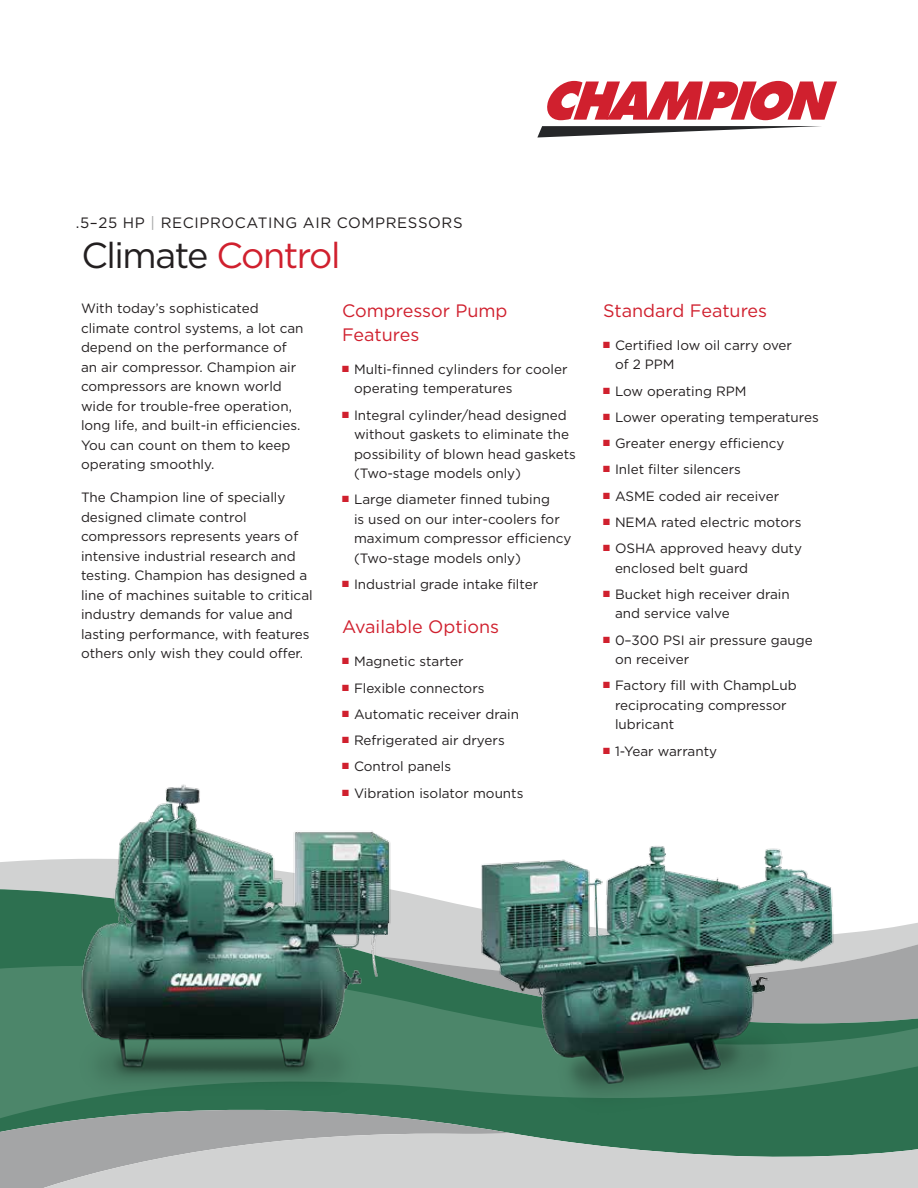
<style>
.page{position:relative;width:918px;height:1188px;background:#fff}
.page>*{position:absolute;margin:0;border:0;box-sizing:border-box;transform-origin:0 0}
.t1{font:36px "Gotham";letter-spacing:-.04em;color:#231f20}
.t2{font:18px/24px "Gotham";color:#d0202e}
.t3{font:15px "Gotham";letter-spacing:.04em;color:#231f20}
.t4{font:13.5px/19.5px "Gotham";color:#231f20}
.s1{color:#a4a5a6}
.s2{color:#d0202e}
</style>
<div class="page">
<div style="left:0;top:859px;width:77px;height:30px;background:#d1d2d2"></div>
<svg style="left:0;top:889px;width:918px;height:244px;fill:#2d7050"></svg>
<svg style="left:0;top:962px;width:918px;height:160px;background:#4e836a"></svg>
<svg style="left:0;top:1094px;width:512px;height:94px;background:#698b7b"></svg>
<svg style="left:5px;top:1133px;width:913px;height:55px;background:#b1bcb7"></svg>
<svg style="left:537px;top:126px;width:284px;height:11px"></svg>
<svg style="left:547px;top:81px;width:290px;height:39px"></svg>
<img style="left:461px;top:846px;width:396px;height:269px">
<img style="left:77px;top:784px;width:323px;height:316px">
<p class="t3" style="left:76px;top:213px;width:388px">.5–25 HP <span class="s1">|</span> RECIPROCATING AIR COMPRESSORS</p>
<h1 class="t1" style="left:81px;top:233px;width:261px">Climate <span class="s2">Control</span></h1>
<p class="t4" style="left:81px;top:298px;width:224px">With today’s sophisticated climate control systems, a lot can depend on the performance of an air compressor. Champion air compressors are known world wide for trouble-free operation, long life, and built-in efficiencies.<br>You can count on them to keep operating smoothly.</p>
<p class="t4" style="left:81px;top:487px;width:233px">The Champion line of specially designed climate control compressors represents years of intensive industrial research and testing. Champion has designed a line of machines suitable to critical industry demands for value and lasting performance, with features others only wish they could offer.</p>
<h2 class="t2" style="left:342px;top:298px;width:167px">Compressor Pump<br>Features</h2>
<p class="t4" style="left:354px;top:359px;width:215px;text-indent:-12px"><span class="s2">■</span> Multi-finned cylinders for cooler operating temperatures</p>
<p class="t4" style="left:354px;top:405px;width:223px;text-indent:-12px"><span class="s2">■</span> Integral cylinder/head designed without gaskets to eliminate the possibility of blown head gaskets (Two-stage models only)</p>
<p class="t4" style="left:354px;top:489px;width:219px;text-indent:-12px"><span class="s2">■</span> Large diameter finned tubing<br>is used on our inter-coolers for maximum compressor efficiency (Two-stage models only)</p>
<p class="t4" style="left:342px;top:574px;width:198px"><span class="s2">■</span> Industrial grade intake filter</p>
<h2 class="t2" style="left:342px;top:615px;width:159px">Available Options</h2>
<p class="t4" style="left:342px;top:651px;width:123px"><span class="s2">■</span> Magnetic starter</p>
<p class="t4" style="left:342px;top:678px;width:144px"><span class="s2">■</span> Flexible connectors</p>
<p class="t4" style="left:342px;top:704px;width:179px"><span class="s2">■</span> Automatic receiver drain</p>
<p class="t4" style="left:342px;top:730px;width:164px"><span class="s2">■</span> Refrigerated air dryers</p>
<p class="t4" style="left:342px;top:756px;width:111px"><span class="s2">■</span> Control panels</p>
<p class="t4" style="left:342px;top:783px;width:183px"><span class="s2">■</span> Vibration isolator mounts</p>
<h2 class="t2" style="left:603px;top:298px;width:166px">Standard Features</h2>
<p class="t4" style="left:615px;top:335px;width:179px;text-indent:-12px"><span class="s2">■</span> Certified low oil carry over of 2 PPM</p>
<p class="t4" style="left:603px;top:381px;width:145px"><span class="s2">■</span> Low operating RPM</p>
<p class="t4" style="left:603px;top:407px;width:217px"><span class="s2">■</span> Lower operating temperatures</p>
<p class="t4" style="left:603px;top:433px;width:183px"><span class="s2">■</span> Greater energy efficiency</p>
<p class="t4" style="left:603px;top:459px;width:139px"><span class="s2">■</span> Inlet filter silencers</p>
<p class="t4" style="left:603px;top:486px;width:178px"><span class="s2">■</span> ASME coded air receiver</p>
<p class="t4" style="left:603px;top:512px;width:200px"><span class="s2">■</span> NEMA rated electric motors</p>
<p class="t4" style="left:615px;top:538px;width:189px;text-indent:-12px"><span class="s2">■</span> OSHA approved heavy duty enclosed belt guard</p>
<p class="t4" style="left:615px;top:584px;width:176px;text-indent:-12px"><span class="s2">■</span> Bucket high receiver drain and service valve</p>
<p class="t4" style="left:615px;top:630px;width:199px;text-indent:-12px"><span class="s2">■</span> 0–300 PSI air pressure gauge on receiver</p>
<p class="t4" style="left:615px;top:675px;width:183px;text-indent:-12px"><span class="s2">■</span> Factory fill with ChampLub reciprocating compressor lubricant</p>
<p class="t4" style="left:603px;top:741px;width:116px"><span class="s2">■</span> 1-Year warranty</p>
</div>
